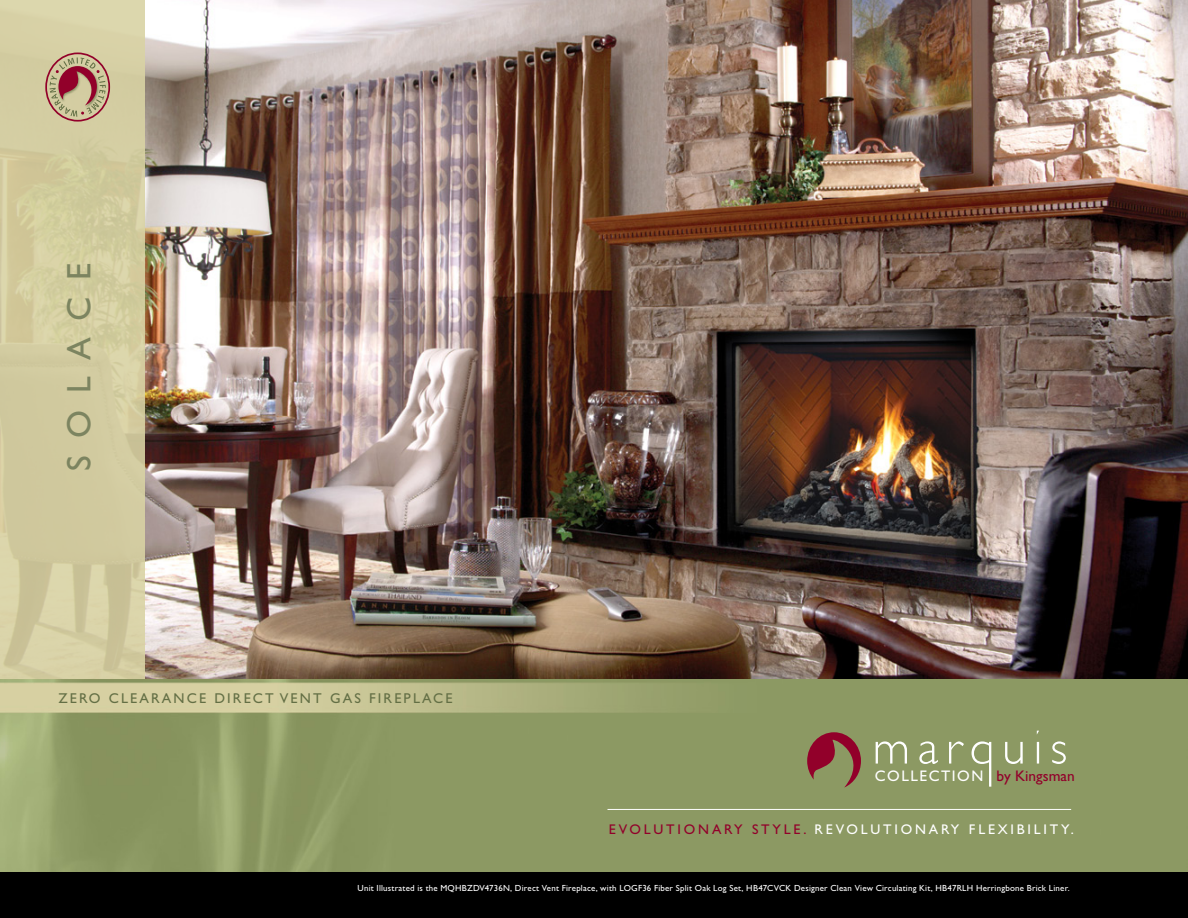
<style>
.page{position:relative;width:1188px;height:918px;background:#fff}
.page>*{position:absolute;margin:0;border:0;box-sizing:border-box;transform-origin:0 0}
.t1{font:34.05px "Gill Sans Std";letter-spacing:.5em;color:#7c8460}
.t2{font:15.3px "Gill Sans Std";letter-spacing:.1em;color:#fff}
.t3{font:15.3px "Gill Sans Std";color:#92002a}
.t4{font:14.25px "Gill Sans Std";letter-spacing:.15em;color:#636f45}
.t5{font:14.1px "Gill Sans Std";letter-spacing:.2em;color:#fff}
.t6{font:8.85px "Gill Sans Std";letter-spacing:.025em;color:#fff}
.s1{color:#92002a}
</style>
<div class="page">
<img style="left:145px;top:0;width:1043px;height:680px">
<div style="left:0;top:0;width:145px;height:685px;background:linear-gradient(to right,#d2cb9f,#d3cda1)"></div>
<div style="left:45px;top:53px;width:65px;height:69px;border:2px solid #92002a;border-radius:50%"></div>
<svg style="left:50px;top:57px;width:56px;height:60px;background:#b7917a"></svg>
<img style="left:0;top:680px;width:1188px;height:193px">
<svg style="left:807px;top:732px;width:61px;height:56px;background:#8e5f4d"></svg>
<svg style="left:876px;top:731px;width:190px;height:56px;background:#95a170"></svg>
<hr style="left:608px;top:809px;width:463px;height:1px;background:#fff">
<div style="left:0;top:873px;width:1188px;height:45px;background:#000"></div>
<p class="t1" style="left:59px;top:471px;width:209px;rotate:-90deg">SOLACE</p>
<p class="t4" style="left:58px;top:690px;width:396px">ZERO CLEARANCE DIRECT VENT GAS FIREPLACE</p>
<p class="t2" style="left:875px;top:767px;width:110px">COLLECTION</p>
<p class="t3" style="left:997px;top:767px;width:80px">by Kingsman</p>
<p class="t5" style="left:609px;top:821px;width:466px"><span class="s1">EVOLUTIONARY STYLE.</span> REVOLUTIONARY FLEXIBILITY.</p>
<p class="t6" style="left:358px;top:883px;width:714px">Unit Illustrated is the MQHBZDV4736N, Direct Vent Fireplace, with LOGF36 Fiber Split Oak Log Set, HB47CVCK Designer Clean View Circulating Kit, HB47RLH Herringbone Brick Liner.</p>
</div>
